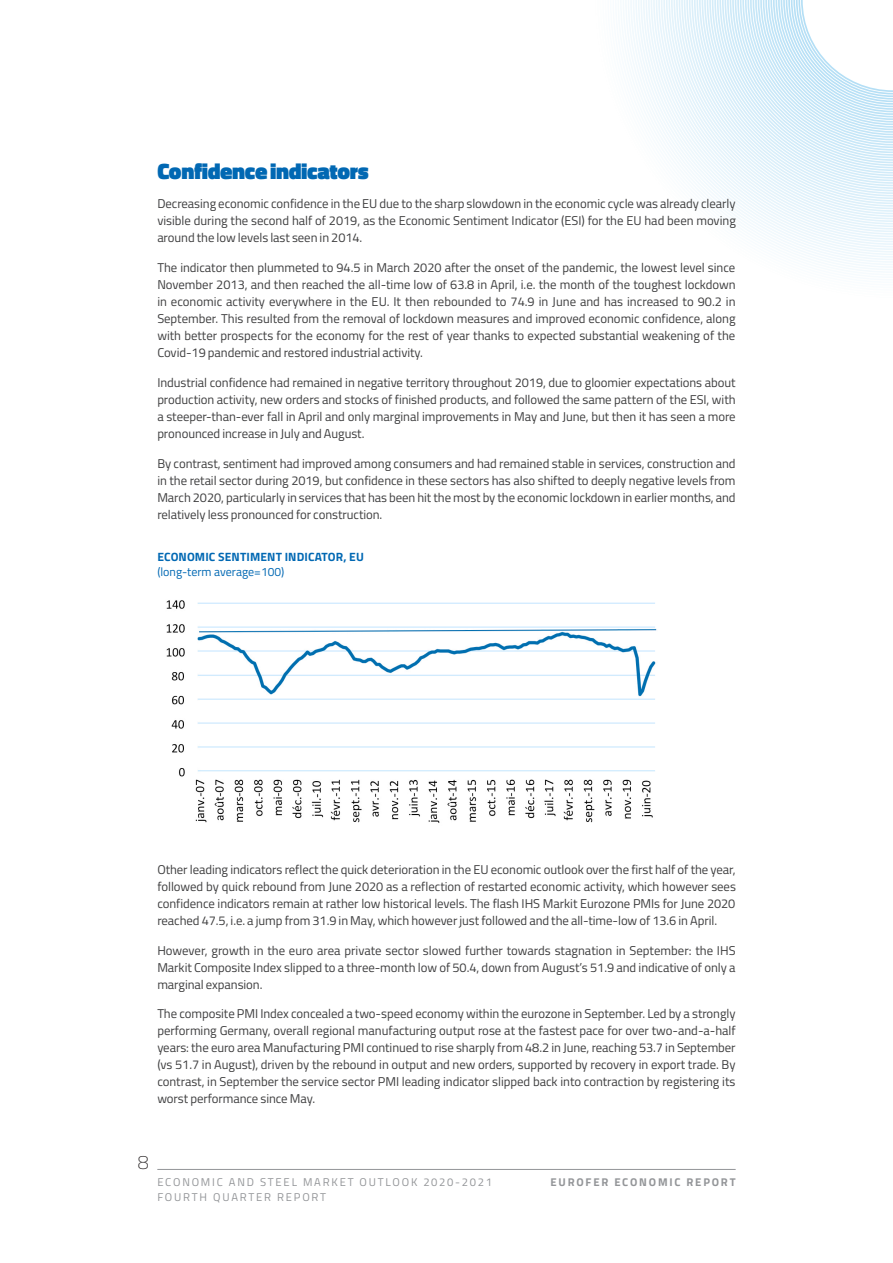
<style>
.page{position:relative;width:893px;height:1263px;background:#fff}
.page>*{position:absolute;margin:0;border:0;box-sizing:border-box;transform-origin:0 0}
.t1{font:900 22.5px "Titillium Web";letter-spacing:-.015em;color:#0168b3}
.t2{font:200 19.5px "Titillium Web";color:#231f20}
.t3{font:12.75px/17px "Titillium Web";letter-spacing:-.005em;color:#3e3e3f;text-align:justify}
.t4{font:700 12px "Titillium Web";letter-spacing:.01em;color:#0168b3}
.t5{font:12px "Titillium Web";color:#0168b3}
.t6{font:11.25px "Titillium Web";letter-spacing:.16em;color:#939598}
.t7{font:700 11.25px "Titillium Web";letter-spacing:.16em;color:#939598}
</style>
<div class="page">
<svg style="left:621px;top:0;width:272px;height:273px"></svg>
<hr style="left:157px;top:1169px;width:579px;height:1px;background:#939598">
<img style="left:166px;top:600px;width:491px;height:223px">
<h1 class="t1" style="left:157px;top:154px;width:213px">Confidence indicators</h1>
<p class="t3" style="left:157px;top:195px;width:580px">Decreasing economic confidence in the EU due to the sharp slowdown in the economic cycle was already clearly visible during the second half of 2019, as the Economic Sentiment Indicator (ESI) for the EU had been moving around the low levels last seen in 2014.</p>
<p class="t3" style="left:157px;top:259px;width:580px">The indicator then plummeted to 94.5 in March 2020 after the onset of the pandemic, the lowest level since November 2013, and then reached the all-time low of 63.8 in April, i.e. the month of the toughest lockdown in economic activity everywhere in the EU. It then rebounded to 74.9 in June and has increased to 90.2 in September. This resulted from the removal of lockdown measures and improved economic confidence, along with better prospects for the economy for the rest of year thanks to expected substantial weakening of the Covid-19 pandemic and restored industrial activity.</p>
<p class="t3" style="left:157px;top:373px;width:580px">Industrial confidence had remained in negative territory throughout 2019, due to gloomier expectations about production activity, new orders and stocks of finished products, and followed the same pattern of the ESI, with a steeper-than-ever fall in April and only marginal improvements in May and June, but then it has seen a more pronounced increase in July and August.</p>
<p class="t3" style="left:157px;top:454px;width:580px">By contrast, sentiment had improved among consumers and had remained stable in services, construction and in the retail sector during 2019, but confidence in these sectors has also shifted to deeply negative levels from March 2020, particularly in services that has been hit the most by the economic lockdown in earlier months, and relatively less pronounced for construction.</p>
<p class="t4" style="left:157px;top:548px;width:208px">ECONOMIC SENTIMENT INDICATOR, EU</p>
<p class="t5" style="left:157px;top:563px;width:129px">(long-term average=100)</p>
<p class="t3" style="left:157px;top:860px;width:580px">Other leading indicators reflect the quick deterioration in the EU economic outlook over the first half of the year, followed by quick rebound from June 2020 as a reflection of restarted economic activity, which however sees confidence indicators remain at rather low historical levels. The flash IHS Markit Eurozone PMIs for June 2020 reached 47.5, i.e. a jump from 31.9 in May, which however just followed and the all-time-low of 13.6 in April.</p>
<p class="t3" style="left:157px;top:941px;width:580px">However, growth in the euro area private sector slowed further towards stagnation in September: the IHS Markit Composite Index slipped to a three-month low of 50.4, down from August’s 51.9 and indicative of only a marginal expansion.</p>
<p class="t3" style="left:157px;top:1005px;width:580px">The composite PMI Index concealed a two-speed economy within the eurozone in September. Led by a strongly performing Germany, overall regional manufacturing output rose at the fastest pace for over two-and-a-half years: the euro area Manufacturing PMI continued to rise sharply from 48.2 in June, reaching 53.7 in September (vs 51.7 in August), driven by the rebound in output and new orders, supported by recovery in export trade. By contrast, in September the service sector PMI leading indicator slipped back into contraction by registering its worst performance since May.</p>
<h2 class="t2" style="left:138px;top:1148px;width:12px">8</h2>
<p class="t6" style="left:157px;top:1174px;width:336px">ECONOMIC AND STEEL MARKET OUTLOOK 2020-2021</p>
<p class="t7" style="left:550px;top:1174px;width:187px">EUROFER ECONOMIC REPORT</p>
<p class="t6" style="left:157px;top:1189px;width:170px">FOURTH QUARTER REPORT</p>
</div>
